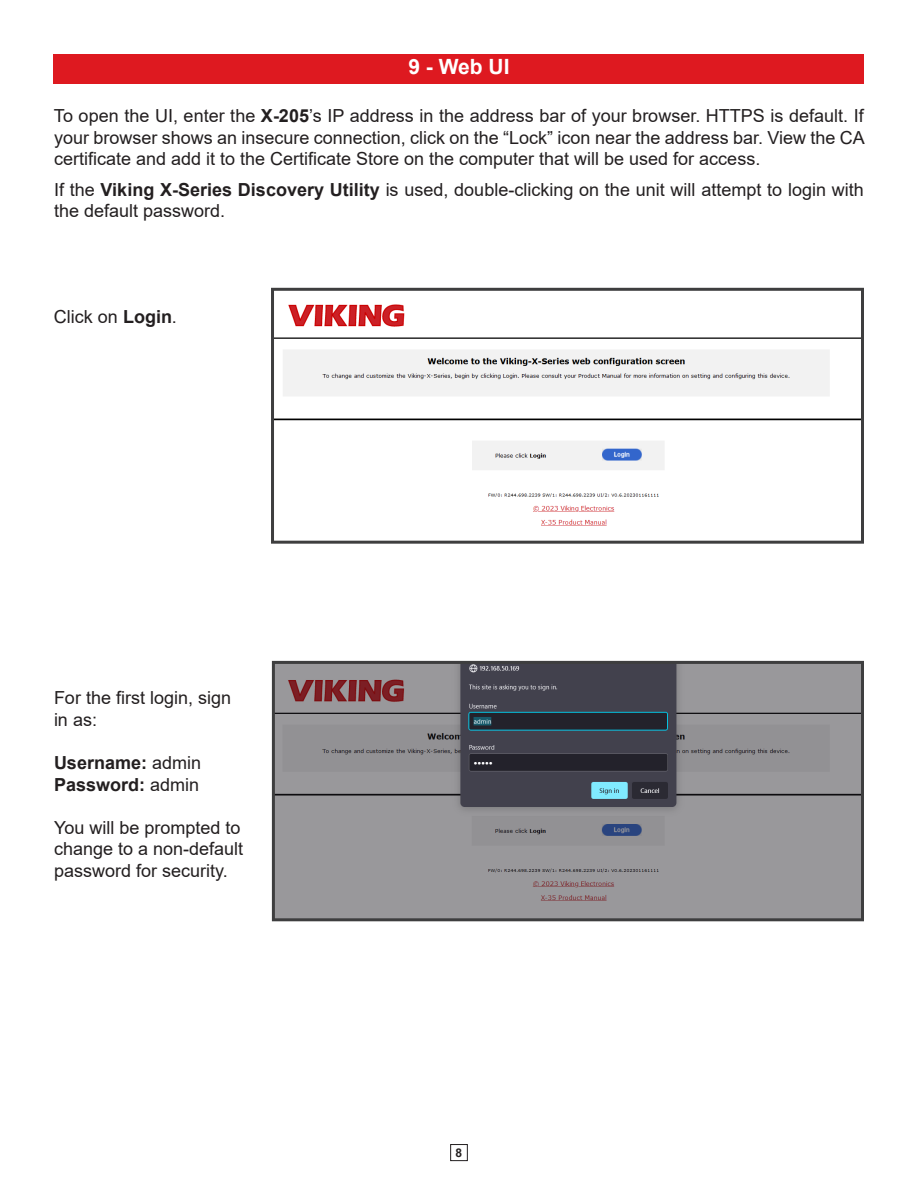
<style>
.page{position:relative;width:918px;height:1188px;background:#fff}
.page>*{position:absolute;margin:0;border:0;box-sizing:border-box;transform-origin:0 0}
.t1{font:700 21px "Arial";color:#fff}
.t2{font:18px/21.6px "Arial";color:#231f20}
.t3{font:700 18px/21.6px "Arial";color:#231f20}
.t4{font:700 12px "Arial";color:#231f20}
.s1{font-weight:700}
.s2{font-weight:400}
</style>
<div class="page">
<div style="left:450px;top:1144px;width:18px;height:17px;border:1px solid #231f20"></div>
<div style="left:54px;top:54px;width:810px;height:29px;background:#de1920"></div>
<img style="left:275px;top:304px;width:585px;height:222px">
<div style="left:271px;top:288px;width:593px;height:256px;border:3px solid #3e3e3f"></div>
<img style="left:276px;top:665px;width:584px;height:252px">
<div style="left:272px;top:661px;width:592px;height:260px;border:3px solid #3e3e3f"></div>
<p class="t1" style="left:408px;top:55px;width:103px">9 - Web UI</p>
<p class="t2" style="left:54px;top:105px;width:812px;text-align:justify">To open the UI, enter the <span class="s1">X-205</span>’s IP address in the address bar of your browser. HTTPS is default. If your browser shows an insecure connection, click on the “Lock” icon near the address bar. View the CA certificate and add it to the Certificate Store on the computer that will be used for access.</p>
<p class="t2" style="left:54px;top:179px;width:811px">If the <span class="s1">Viking X-Series Discovery Utility</span> is used, double-clicking on the unit will attempt to login with the default password.</p>
<p class="t2" style="left:54px;top:306px;width:125px">Click on <span class="s1">Login</span>.</p>
<p class="t2" style="left:54px;top:687px;width:179px">For the first login, sign in as:</p>
<p class="t3" style="left:54px;top:752px;width:149px">Username: <span class="s2">admin<br></span>Password: <span class="s2">admin</span></p>
<p class="t2" style="left:54px;top:817px;width:191px">You will be prompted to change to a non-default password for security.</p>
<p class="t4" style="left:456px;top:1146px;width:8px">8</p>
</div>
